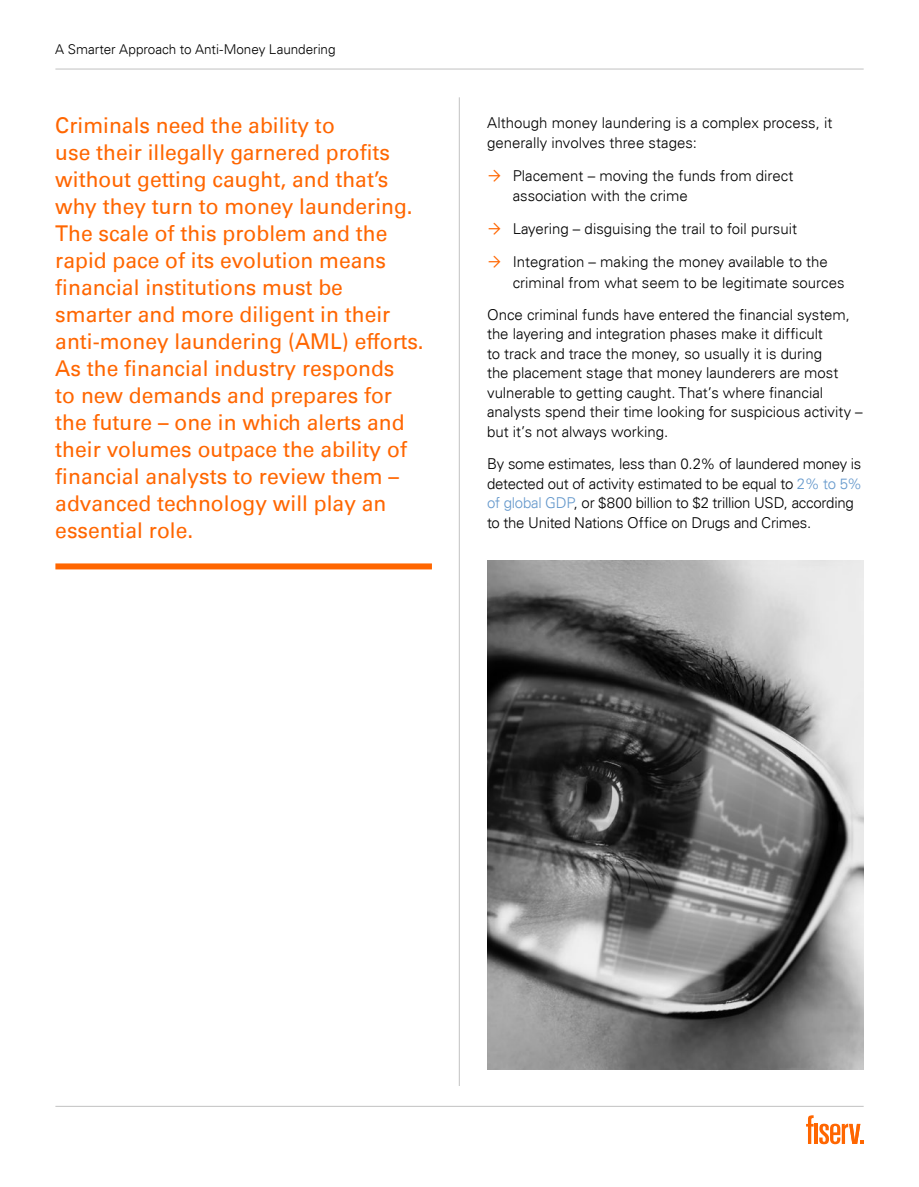
<style>
.page{position:relative;width:919px;height:1187px;background:#fff}
.page>*{position:absolute;margin:0;border:0;box-sizing:border-box;transform-origin:0 0}
.t1{font:21.75px/27px "Univers For Fiserv 55";color:#f60}
.t2{font:300 15px/19.5px "Univers For Fiserv 45";letter-spacing:-.005em;color:#000}
.t3{font:300 13.5px "Univers For Fiserv 45";letter-spacing:-.005em;color:#000}
.s1{color:#69c}
</style>
<div class="page">
<svg style="left:819px;top:1123px;width:44px;height:21px"></svg>
<hr style="left:814px;top:1123px;width:3px;height:20px;background:#f60">
<svg style="left:806px;top:1115px;width:7px;height:28px"></svg>
<hr style="left:55px;top:1105px;width:808px;height:1px;background:#c2c2c2">
<div style="left:55px;top:563px;width:377px;height:6px;background:#f60"></div>
<hr style="left:459px;top:97px;width:1px;height:988px;background:#c2c2c2">
<hr style="left:55px;top:69px;width:808px;height:1px;background:#c2c2c2">
<img style="left:487px;top:560px;width:376px;height:509px">
<p class="t3" style="left:55px;top:41px;width:282px">A Smarter Approach to Anti-Money Laundering</p>
<p class="t1" style="left:55px;top:112px;width:370px">Criminals need the ability to<br>use their illegally garnered profits without getting caught, and that’s why they turn to money laundering.<br>The scale of this problem and the rapid pace of its evolution means financial institutions must be smarter and more diligent in their anti-money laundering (AML) efforts.<br>As the financial industry responds<br>to new demands and prepares for the future – one in which alerts and their volumes outpace the ability of financial analysts to review them – advanced technology will play an essential role.</p>
<p class="t2" style="left:487px;top:113px;width:347px">Although money laundering is a complex process, it generally involves three stages:</p>
<p class="t2" style="left:512px;top:165px;width:282px;line-height:20.2px">Placement – moving the funds from direct association with the crime</p>
<p class="t2" style="left:512px;top:219px;width:286px">Layering – disguising the trail to foil pursuit</p>
<p class="t2" style="left:512px;top:252px;width:333px;line-height:20.2px">Integration – making the money available to the criminal from what seem to be legitimate sources</p>
<p class="t2" style="left:487px;top:305px;width:377px">Once criminal funds have entered the financial system, the layering and integration phases make it difficult<br>to track and trace the money, so usually it is during<br>the placement stage that money launderers are most vulnerable to getting caught. That’s where financial analysts spend their time looking for suspicious activity – but it’s not always working.</p>
<p class="t2" style="left:487px;top:454px;width:376px">By some estimates, less than 0.2% of laundered money is detected out of activity estimated to be equal to <span class="s1">2% to 5% of global GDP</span>, or $800 billion to $2 trillion USD, according to the United Nations Office on Drugs and Crimes.</p>
</div>
